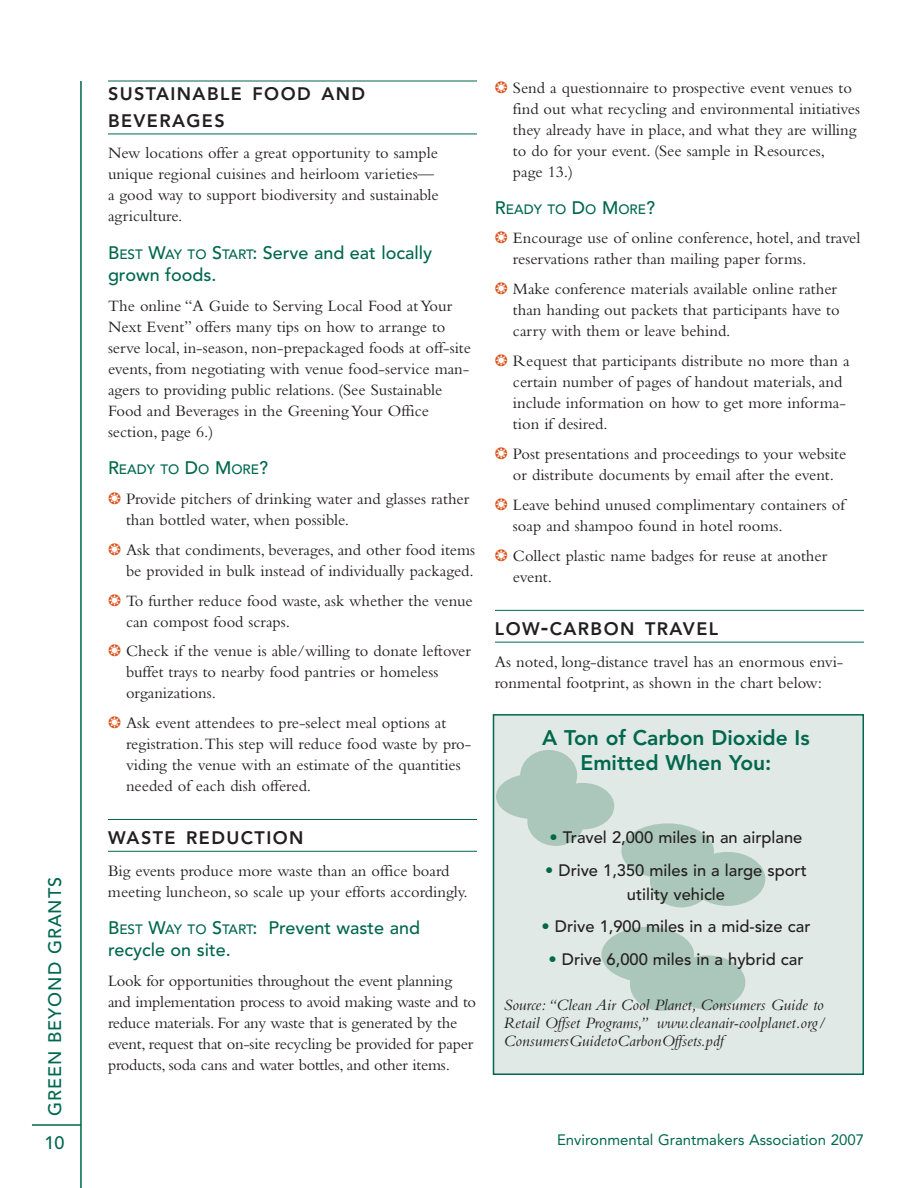
<style>
.page{position:relative;width:918px;height:1188px;background:#fff}
.page>*{position:absolute;margin:0;border:0;box-sizing:border-box;transform-origin:0 0}
.t1{font:800 21px/25.2px "Avenir";color:#01674d;text-align:center}
.t2{font:500 18px/22.4px "Avenir";color:#01674d}
.t3{font:800 18px/27px "Avenir";letter-spacing:.08em;color:#231f20}
.t4{font:500 18px "Avenir";letter-spacing:.055em;color:#01674d}
.t5{font:16.5px/21px "Bembo";color:#231f20}
.t6{font:500 16.5px/24px "Avenir";color:#231f20;text-align:center}
.t7{font:italic 16.5px/18px "Bembo";color:#231f20;text-align:justify}
.t8{font:15px "Avenir";color:#01674d}
.t9{font:500 13.5px "Avenir";color:#01674d}
.s1{color:#d9531c}
.s2{font-size:18px}
.s3{font-size:24px}
.s4{font-size:13.5px}
.s5{color:#01674d}
</style>
<div class="page">
<hr style="left:108px;top:134px;width:369px;height:1px;background:#01674d">
<hr style="left:108px;top:819px;width:369px;height:1px;background:#01674d">
<hr style="left:108px;top:851px;width:369px;height:1px;background:#01674d">
<hr style="left:495px;top:610px;width:369px;height:1px;background:#01674d">
<hr style="left:495px;top:642px;width:369px;height:1px;background:#01674d">
<hr style="left:32px;top:1124px;width:49px;height:2px;background:#01674d">
<hr style="left:80px;top:81px;width:2px;height:1107px;background:#01674d">
<div style="left:494px;top:715px;width:369px;height:359px;background:#e0e9e5"></div>
<div style="left:493px;top:714px;width:371px;height:361px;border:2px solid #01674d"></div>
<hr style="left:108px;top:81px;width:369px;height:1px;background:#01674d">
<svg style="left:496px;top:750px;width:118px;height:96px"></svg>
<svg style="left:621px;top:823px;width:144px;height:84px"></svg>
<svg style="left:601px;top:927px;width:144px;height:84px"></svg>
<p class="t5" style="left:513px;top:79px;width:349px;text-indent:-18px"><span class="s1">❂</span> Send a questionnaire to prospective event venues to find out what recycling and environmental initiatives they already have in place, and what they are willing to do for your event. (See sample in Resources,<br>page 13.)</p>
<p class="t9" style="left:495px;top:204px;width:162px"><span class="s2">R</span>EADY TO <span class="s2">D</span>O <span class="s2">M</span>ORE<span class="s2">?</span></p>
<p class="t5" style="left:513px;top:229px;width:349px;text-indent:-18px"><span class="s1">❂</span> Encourage use of online conference, hotel, and travel reservations rather than mailing paper forms.</p>
<p class="t5" style="left:513px;top:280px;width:328px;text-indent:-18px"><span class="s1">❂</span> Make conference materials available online rather than handing out packets that participants have to carry with them or leave behind.</p>
<p class="t5" style="left:513px;top:352px;width:338px;text-indent:-18px"><span class="s1">❂</span> Request that participants distribute no more than a certain number of pages of handout materials, and include information on how to get more informa&shy;tion if desired.</p>
<p class="t5" style="left:495px;top:445px;width:353px;text-align:center"><span class="s1">❂</span> Post presentations and proceedings to your website or distribute documents by email after the event.</p>
<p class="t5" style="left:513px;top:496px;width:334px;text-indent:-18px"><span class="s1">❂</span> Leave behind unused complimentary containers of soap and shampoo found in hotel rooms.</p>
<p class="t5" style="left:513px;top:547px;width:316px;text-indent:-18px"><span class="s1">❂</span> Collect plastic name badges for reuse at another event.</p>
<p class="t3" style="left:495px;top:617px;width:225px">LOW<span class="s3">-</span>CARBON TRAVEL</p>
<p class="t5" style="left:495px;top:653px;width:350px">As noted, long-distance travel has an enormous envi&shy;ronmental footprint, as shown in the chart below:</p>
<p class="t3" style="left:108px;top:81px;width:259px">SUSTAINABLE FOOD AND<br>BEVERAGES</p>
<p class="t5" style="left:108px;top:144px;width:332px">New locations offer a great opportunity to sample unique regional cuisines and heirloom varieties— a good way to support biodiversity and sustainable agriculture.</p>
<p class="t2" style="left:108px;top:243px;width:326px">B<span class="s4">EST</span> W<span class="s4">AY TO</span> S<span class="s4">TART</span>: Serve and eat locally grown foods.</p>
<p class="t5" style="left:108px;top:297px;width:365px">The online “A Guide to Serving Local Food at Your Next Event” offers many tips on how to arrange to serve local, in-season, non-prepackaged foods at off-site events, from negotiating with venue food-service man&shy;agers to providing public relations. (See Sustainable Food and Beverages in the Greening Your Office section, page 6.)</p>
<p class="t9" style="left:108px;top:464px;width:162px"><span class="s2">R</span>EADY TO <span class="s2">D</span>O <span class="s2">M</span>ORE<span class="s2">?</span></p>
<p class="t5" style="left:126px;top:490px;width:345px;text-indent:-18px"><span class="s1">❂</span> Provide pitchers of drinking water and glasses rather than bottled water, when possible.</p>
<p class="t5" style="left:108px;top:541px;width:369px;text-align:right"><span class="s1">❂</span> Ask that condiments, beverages, and other food items be provided in bulk instead of individually packaged.</p>
<p class="t5" style="left:126px;top:591px;width:348px;text-indent:-18px"><span class="s1">❂</span> To further reduce food waste, ask whether the venue can compost food scraps.</p>
<p class="t5" style="left:126px;top:642px;width:347px;text-indent:-18px"><span class="s1">❂</span> Check if the venue is able/willing to donate leftover buffet trays to nearby food pantries or homeless organizations.</p>
<p class="t5" style="left:126px;top:714px;width:347px;text-indent:-18px"><span class="s1">❂</span> Ask event attendees to pre-select meal options at registration.This step will reduce food waste by pro&shy;viding the venue with an estimate of the quantities needed of each dish offered.</p>
<p class="t3" style="left:108px;top:826px;width:197px">WASTE REDUCTION</p>
<p class="t5" style="left:108px;top:862px;width:361px">Big events produce more waste than an office board meeting luncheon, so scale up your efforts accordingly.</p>
<p class="t2" style="left:108px;top:918px;width:314px">B<span class="s4">EST</span> W<span class="s4">AY TO</span> S<span class="s4">TART</span>: Prevent waste and recycle on site.</p>
<p class="t5" style="left:108px;top:972px;width:370px">Look for opportunities throughout the event planning and implementation process to avoid making waste and to reduce materials. For any waste that is generated by the event, request that on-site recycling be provided for paper products, soda cans and water bottles, and other items.</p>
<p class="t1" style="left:542px;top:727px;width:269px">A Ton of Carbon Dioxide Is<br>Emitted When You:</p>
<p class="t6" style="left:550px;top:827px;width:254px"><span class="s5">•</span> Travel 2,000 miles in an airplane</p>
<p class="t6" style="left:545px;top:859px;width:263px"><span class="s5">•</span> Drive 1,350 miles in a large sport utility vehicle</p>
<p class="t6" style="left:542px;top:916px;width:270px"><span class="s5">•</span> Drive 1,900 miles in a mid-size car</p>
<p class="t6" style="left:549px;top:948px;width:257px"><span class="s5">•</span> Drive 6,000 miles in a hybrid car</p>
<p class="t7" style="left:504px;top:997px;width:323px">Source:“Clean Air Cool Planet, Consumers Guide to Retail Offset Programs,” www.cleanair-coolplanet.org/ ConsumersGuidetoCarbonOffsets.pdf</p>
<p class="t4" style="left:48px;top:1116px;width:240px;rotate:-90deg">GREEN BEYOND GRANTS</p>
<p class="t2" style="left:44px;top:1133px;width:22px">10</p>
<p class="t8" style="left:557px;top:1134px;width:309px">Environmental Grantmakers Association 2007</p>
</div>
